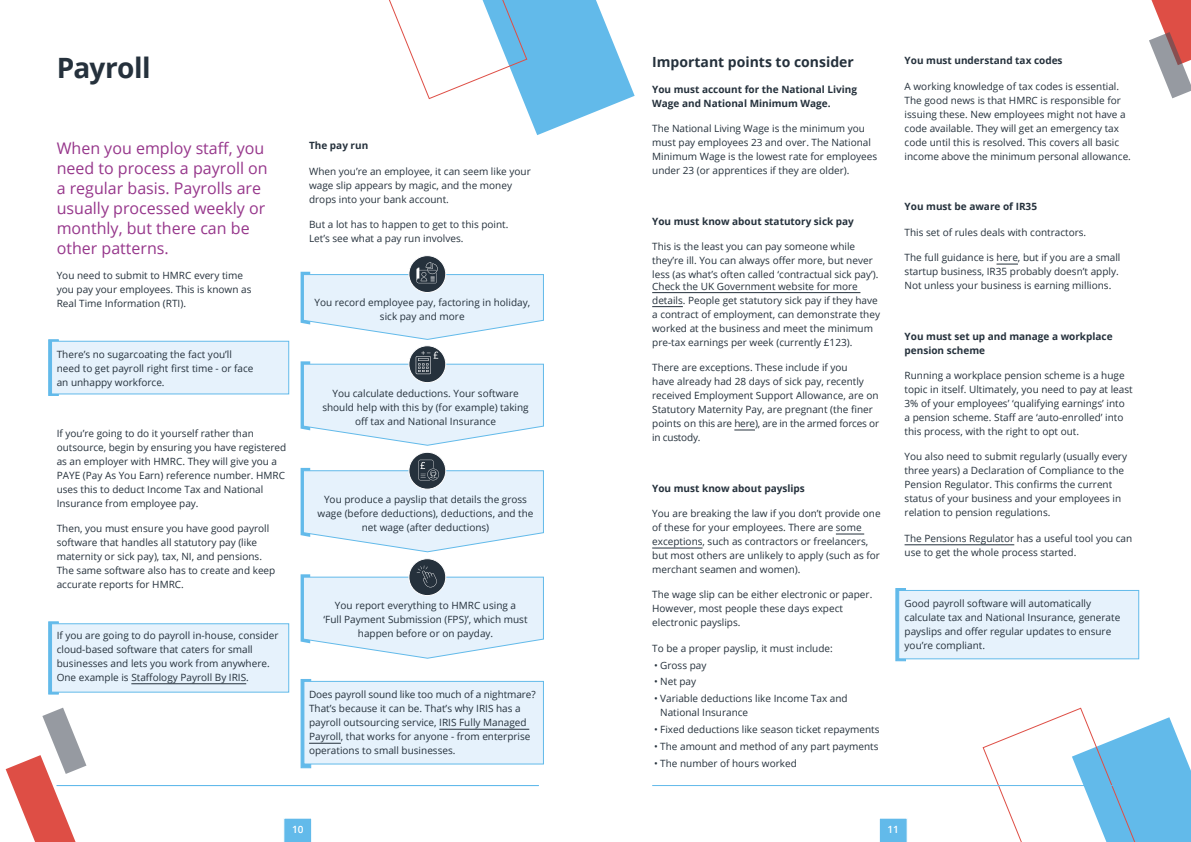
<style>
.page{position:relative;width:1191px;height:842px;background:#fff}
.page>*{position:absolute;margin:0;border:0;box-sizing:border-box;transform-origin:0 0}
.t1{font:700 28px "Open Sans";letter-spacing:-.02em;color:#25313c}
.t2{font:16px/20px "Open Sans";color:#96368b}
.t3{font:700 14px "Open Sans";color:#25313c}
.t4{font:10px/14px "Open Sans";color:#25313c}
.t5{font:700 10px/14px "Open Sans";color:#25313c}
.t6{font:600 10px "Open Sans";color:#fff}
</style>
<div class="page">
<div style="left:48px;top:339px;width:11px;height:57px;background:#62baea;border:1px solid #62baea"></div>
<div style="left:51px;top:341px;width:238px;height:53px;background:#e6f2fc;border:1px solid #62baea"></div>
<div style="left:48px;top:621px;width:11px;height:73px;background:#62baea;border:1px solid #62baea"></div>
<div style="left:51px;top:623px;width:238px;height:70px;background:#e6f2fc;border:1px solid #62baea"></div>
<div style="left:895px;top:588px;width:11px;height:73px;background:#62baea;border:1px solid #62baea"></div>
<div style="left:898px;top:590px;width:241px;height:69px;background:#e6f2fc;border:1px solid #62baea"></div>
<div style="left:300px;top:679px;width:11px;height:89px;background:#62baea;border:1px solid #62baea"></div>
<div style="left:303px;top:681px;width:241px;height:83px;background:#e6f2fc;border:1px solid #62baea"></div>
<hr style="left:131px;top:683px;width:115px;height:1px;background:#25313c">
<hr style="left:439px;top:729px;width:90px;height:1px;background:#25313c">
<hr style="left:309px;top:743px;width:32px;height:1px;background:#25313c">
<div style="left:409px;top:256px;width:37px;height:36px;background:#25313c;border-radius:50%"></div>
<svg style="left:300px;top:262px;width:244px;height:78px"></svg>
<div style="left:408px;top:255px;width:38px;height:38px;border:1px solid #fff;border-radius:50%"></div>
<svg style="left:409px;top:346px;width:37px;height:37px"></svg>
<svg style="left:300px;top:351px;width:244px;height:95px"></svg>
<div style="left:408px;top:345px;width:38px;height:38px;border:1px solid #fff;border-radius:50%"></div>
<svg style="left:409px;top:452px;width:37px;height:37px"></svg>
<svg style="left:300px;top:460px;width:244px;height:93px"></svg>
<div style="left:408px;top:452px;width:38px;height:38px;border:1px solid #fff;border-radius:50%"></div>
<div style="left:409px;top:559px;width:37px;height:36px;background:#25313c;border-radius:50%"></div>
<svg style="left:300px;top:565px;width:244px;height:94px"></svg>
<div style="left:408px;top:558px;width:38px;height:38px;border:1px solid #fff;border-radius:50%"></div>
<hr style="left:652px;top:292px;width:208px;height:1px;background:#25313c">
<hr style="left:652px;top:306px;width:31px;height:1px;background:#25313c">
<svg style="left:734px;top:430px;width:21px;height:1px"></svg>
<svg style="left:836px;top:534px;width:28px;height:1px"></svg>
<hr style="left:652px;top:548px;width:50px;height:1px;background:#25313c">
<svg style="left:996px;top:264px;width:22px;height:1px"></svg>
<hr style="left:904px;top:544px;width:110px;height:1px;background:#25313c">
<svg style="left:6px;top:708px;width:80px;height:134px"></svg>
<svg style="left:389px;top:0;width:245px;height:135px"></svg>
<svg style="left:982px;top:707px;width:209px;height:135px"></svg>
<svg style="left:1149px;top:0;width:42px;height:98px"></svg>
<svg style="left:879px;top:818px;width:28px;height:24px"></svg>
<svg style="left:284px;top:818px;width:28px;height:24px"></svg>
<hr style="left:652px;top:785px;width:482px;height:1px;background:#62baea">
<hr style="left:57px;top:785px;width:482px;height:1px;background:#62baea">
<h1 class="t1" style="left:57px;top:57px;width:95px">Payroll</h1>
<h2 class="t2" style="left:57px;top:138px;width:212px">When you employ staff, you need to process a payroll on a regular basis. Payrolls are usually processed weekly or monthly, but there can be other patterns.</h2>
<p class="t4" style="left:57px;top:270px;width:196px">You need to submit to HMRC every time you pay your employees. This is known as<br>Real Time Information (RTI).</p>
<p class="t4" style="left:57px;top:348px;width:198px">There’s no sugarcoating the fact you’ll need to get payroll right first time - or face an unhappy workforce.</p>
<p class="t4" style="left:57px;top:427px;width:231px">If you’re going to do it yourself rather than outsource, begin by ensuring you have registered as an employer with HMRC. They will give you a PAYE (Pay As You Earn) reference number. HMRC uses this to deduct Income Tax and National Insurance from employee pay.</p>
<p class="t4" style="left:57px;top:522px;width:220px">Then, you must ensure you have good payroll software that handles all statutory pay (like maternity or sick pay), tax, NI, and pensions.<br>The same software also has to create and keep accurate reports for HMRC.</p>
<p class="t4" style="left:57px;top:629px;width:223px">If you are going to do payroll in-house, consider cloud-based software that caters for small businesses and lets you work from anywhere.<br>One example is Staffology Payroll By IRIS.</p>
<p class="t5" style="left:309px;top:140px;width:61px">The pay run</p>
<p class="t4" style="left:309px;top:164px;width:223px">When you’re an employee, it can seem like your wage slip appears by magic, and the money drops into your bank account.</p>
<p class="t4" style="left:309px;top:218px;width:201px">But a lot has to happen to get to this point.<br>Let’s see what a pay run involves.</p>
<p class="t4" style="left:314px;top:296px;width:217px;text-align:center">You record employee pay, factoring in holiday, sick pay and more</p>
<p class="t4" style="left:322px;top:387px;width:208px;text-align:center">You calculate deductions. Your software should help with this by (for example) taking off tax and National Insurance</p>
<p class="t4" style="left:318px;top:493px;width:217px;text-align:center">You produce a payslip that details the gross wage (before deductions), deductions, and the net wage (after deductions)</p>
<p class="t4" style="left:323px;top:600px;width:205px;text-align:center">You report everything to HMRC using a<br>‘Full Payment Submission (FPS)’, which must happen before or on payday.</p>
<p class="t4" style="left:309px;top:687px;width:228px">Does payroll sound like too much of a nightmare?<br>That’s because it can be. That’s why IRIS has a payroll outsourcing service, IRIS Fully Managed Payroll, that works for anyone - from enterprise operations to small businesses.</p>
<p class="t6" style="left:292px;top:825px;width:13px">10</p>
<h3 class="t3" style="left:652px;top:57px;width:203px">Important points to consider</h3>
<p class="t5" style="left:652px;top:82px;width:206px">You must account for the National Living<br>Wage and National Minimum Wage.</p>
<p class="t4" style="left:652px;top:122px;width:226px">The National Living Wage is the minimum you must pay employees 23 and over. The National Minimum Wage is the lowest rate for employees under 23 (or apprentices if they are older).</p>
<p class="t5" style="left:652px;top:215px;width:203px">You must know about statutory sick pay</p>
<p class="t4" style="left:652px;top:240px;width:228px">This is the least you can pay someone while they’re ill. You can always offer more, but never less (as what’s often called ‘contractual sick pay’).</p>
<p class="t4" style="left:652px;top:279px;width:229px">Check the UK Government website for more details. People get statutory sick pay if they have a contract of employment, can demonstrate they worked at the business and meet the minimum pre-tax earnings per week (currently £123).</p>
<p class="t4" style="left:652px;top:361px;width:228px">There are exceptions. These include if you<br>have already had 28 days of sick pay, recently received Employment Support Allowance, are on Statutory Maternity Pay, are pregnant (the finer points on this are here), are in the armed forces or in custody.</p>
<p class="t5" style="left:652px;top:482px;width:154px">You must know about payslips</p>
<p class="t4" style="left:652px;top:506px;width:230px">You are breaking the law if you don’t provide one of these for your employees. There are some exceptions, such as contractors or freelancers, but most others are unlikely to apply (such as for merchant seamen and women).</p>
<p class="t4" style="left:652px;top:589px;width:222px">The wage slip can be either electronic or paper.<br>However, most people these days expect electronic payslips.</p>
<p class="t4" style="left:652px;top:642px;width:182px">To be a proper payslip, it must include:</p>
<p class="t4" style="left:654px;top:659px;width:54px">• Gross pay</p>
<p class="t4" style="left:654px;top:676px;width:44px">• Net pay</p>
<p class="t4" style="left:660px;top:691px;width:189px;text-indent:-6px">• Variable deductions like Income Tax and<br>National Insurance</p>
<p class="t4" style="left:654px;top:722px;width:227px">• Fixed deductions like season ticket repayments</p>
<p class="t4" style="left:654px;top:740px;width:226px">• The amount and method of any part payments</p>
<p class="t4" style="left:654px;top:756px;width:144px">• The number of hours worked</p>
<p class="t5" style="left:904px;top:55px;width:159px">You must understand tax codes</p>
<p class="t4" style="left:904px;top:79px;width:228px">A working knowledge of tax codes is essential.<br>The good news is that HMRC is responsible for issuing these. New employees might not have a code available. They will get an emergency tax code until this is resolved. This covers all basic income above the minimum personal allowance.</p>
<p class="t5" style="left:904px;top:201px;width:134px">You must be aware of IR35</p>
<p class="t4" style="left:904px;top:226px;width:183px">This set of rules deals with contractors.</p>
<p class="t4" style="left:904px;top:251px;width:217px">The full guidance is here, but if you are a small startup business, IR35 probably doesn’t apply.<br>Not unless your business is earning millions.</p>
<p class="t5" style="left:904px;top:330px;width:209px">You must set up and manage a workplace pension scheme</p>
<p class="t4" style="left:904px;top:368px;width:230px">Running a workplace pension scheme is a huge topic in itself. Ultimately, you need to pay at least 3% of your employees’ ‘qualifying earnings’ into a pension scheme. Staff are ‘auto-enrolled’ into this process, with the right to opt out.</p>
<p class="t4" style="left:904px;top:451px;width:224px">You also need to submit regularly (usually every three years) a Declaration of Compliance to the Pension Regulator. This confirms the current status of your business and your employees in relation to pension regulations.</p>
<p class="t4" style="left:904px;top:532px;width:229px">The Pensions Regulator has a useful tool you can use to get the whole process started.</p>
<p class="t4" style="left:904px;top:597px;width:217px">Good payroll software will automatically calculate tax and National Insurance, generate payslips and offer regular updates to ensure you’re compliant.</p>
<p class="t6" style="left:887px;top:825px;width:13px">11</p>
</div>
